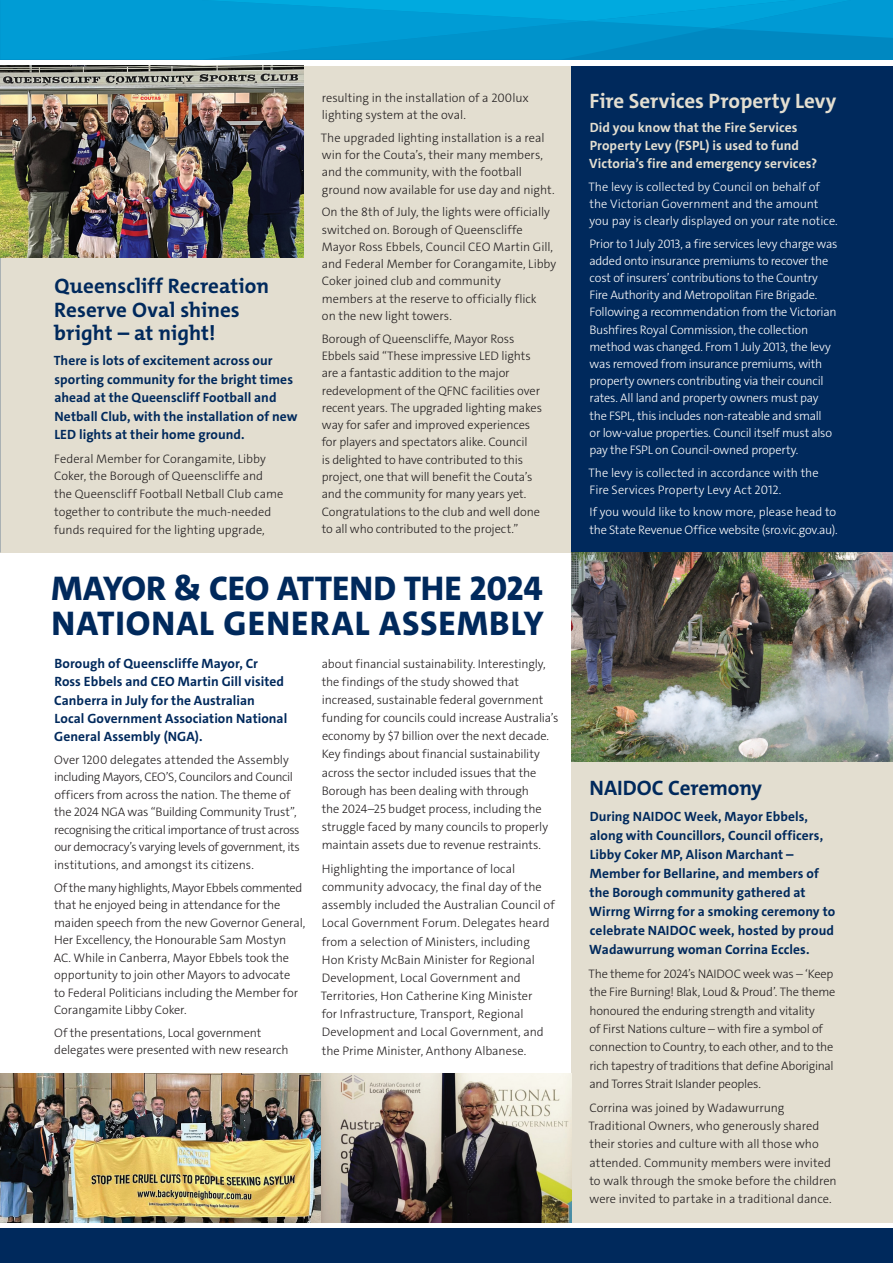
<style>
.page{position:relative;width:893px;height:1263px;background:#fff}
.page>*{position:absolute;margin:0;border:0;box-sizing:border-box;transform-origin:0 0}
.t1{font:800 34.5px/36px "The Mix Trial";letter-spacing:.02em;color:#00295c}
.t2{font:700 21px/23.9px "The Mix Trial";color:#00295c}
.t3{font:700 21px "The Mix Trial";letter-spacing:-.005em;color:#e3ded0}
.t4{font:700 13.5px/19px "The Sans Trial";letter-spacing:.005em;color:#00295c}
.t5{font:700 13.5px/18px "The Sans Trial";letter-spacing:.005em;color:#e3ded0}
.t6{font:300 12.3px/17.2px "The Sans Trial";letter-spacing:-.01em;color:#231f20}
.t7{font:300 12.3px/17.2px "The Sans Trial";letter-spacing:-.02em;color:#fff}
.t8{font:300 12.3px/17.2px "The Sans Trial";color:#fff}
</style>
<div class="page">
<div style="left:0;top:66px;width:589px;height:487px;background:#e3ded0"></div>
<div style="left:571px;top:632px;width:322px;height:590px;background:#e3ded0"></div>
<div style="left:571px;top:66px;width:322px;height:500px;background:#00295c"></div>
<div style="left:0;top:1229px;width:893px;height:34px;background:#00295c"></div>
<svg style="left:0;top:0;width:893px;height:60px"></svg>
<img style="left:571px;top:553px;width:322px;height:208px">
<img style="left:0;top:66px;width:304px;height:191px">
<img style="left:0;top:1074px;width:322px;height:148px">
<img style="left:322px;top:1074px;width:249px;height:148px">
<p class="t6" style="left:322px;top:90px;width:209px">resulting in the installation of a 200lux lighting system at the oval.</p>
<p class="t6" style="left:321px;top:130px;width:235px">The upgraded lighting installation is a real win for the Couta’s, their many members, and the community, with the football ground now available for use day and night.</p>
<p class="t6" style="left:322px;top:204px;width:236px">On the 8th of July, the lights were officially switched on. Borough of Queenscliffe Mayor Ross Ebbels, Council CEO Martin Gill, and Federal Member for Corangamite, Libby Coker joined club and community<br>members at the reserve to officially flick<br>on the new light towers.</p>
<p class="t6" style="left:322px;top:331px;width:222px">Borough of Queenscliffe, Mayor Ross Ebbels said “These impressive LED lights are a fantastic addition to the major redevelopment of the QFNC facilities over recent years. The upgraded lighting makes way for safer and improved experiences for players and spectators alike. Council<br>is delighted to have contributed to this project, one that will benefit the Couta’s and the community for many years yet.<br>Congratulations to the club and well done to all who contributed to the project.”</p>
<h1 class="t1" style="left:52px;top:572px;width:494px">MAYOR &amp; CEO ATTEND THE 2024<br>NATIONAL GENERAL ASSEMBLY</h1>
<p class="t4" style="left:54px;top:655px;width:235px;line-height:18.3px">Borough of Queenscliffe Mayor, Cr Ross Ebbels and CEO Martin Gill visited Canberra in July for the Australian Local Government Association National General Assembly (NGA).</p>
<p class="t6" style="left:54px;top:752px;width:247px">Over 1200 delegates attended the Assembly including Mayors, CEO’S, Councilors and Council officers from across the nation. The theme of the 2024 NGA was “Building Community Trust”, recognising the critical importance of trust across our democracy’s varying levels of government, its institutions, and amongst its citizens.</p>
<p class="t6" style="left:54px;top:880px;width:253px">Of the many highlights, Mayor Ebbels commented that he enjoyed being in attendance for the maiden speech from the new Governor General, Her Excellency, the Honourable Sam Mostyn AC. While in Canberra, Mayor Ebbels took the opportunity to join other Mayors to advocate<br>to Federal Politicians including the Member for Corangamite Libby Coker.</p>
<p class="t6" style="left:54px;top:1025px;width:236px">Of the presentations, Local government delegates were presented with new research</p>
<h2 class="t2" style="left:54px;top:275px;width:217px">Queenscliff Recreation<br>Reserve Oval shines bright – at night!</h2>
<p class="t4" style="left:54px;top:352px;width:245px;line-height:18.6px">There is lots of excitement across our sporting community for the bright times ahead at the Queenscliff Football and Netball Club, with the installation of new LED lights at their home ground.</p>
<p class="t6" style="left:54px;top:450px;width:231px;line-height:17.9px">Federal Member for Corangamite, Libby Coker, the Borough of Queenscliffe and the Queenscliff Football Netball Club came together to contribute the much-needed funds required for the lighting upgrade,</p>
<p class="t6" style="left:322px;top:655px;width:238px;line-height:18.1px">about financial sustainability. Interestingly, the findings of the study showed that increased, sustainable federal government funding for councils could increase Australia’s economy by $7 billion over the next decade.<br>Key findings about financial sustainability across the sector included issues that the Borough has been dealing with through<br>the 2024–25 budget process, including the struggle faced by many councils to properly maintain assets due to revenue restraints.</p>
<p class="t6" style="left:321px;top:860px;width:235px;line-height:18.1px">Highlighting the importance of local community advocacy, the final day of the assembly included the Australian Council of Local Government Forum. Delegates heard from a selection of Ministers, including Hon Kristy McBain Minister for Regional Development, Local Government and Territories, Hon Catherine King Minister<br>for Infrastructure, Transport, Regional Development and Local Government, and the Prime Minister, Anthony Albanese.</p>
<h2 class="t3" style="left:590px;top:91px;width:248px">Fire Services Property Levy</h2>
<p class="t5" style="left:589px;top:119px;width:229px">Did you know that the Fire Services<br>Property Levy (FSPL) is used to fund<br>Victoria’s fire and emergency services?</p>
<p class="t8" style="left:588px;top:179px;width:251px">The levy is collected by Council on behalf of the Victorian Government and the amount you pay is clearly displayed on your rate notice.</p>
<p class="t7" style="left:589px;top:236px;width:250px">Prior to 1 July 2013, a fire services levy charge was added onto insurance premiums to recover the cost of insurers’ contributions to the Country Fire Authority and Metropolitan Fire Brigade.<br>Following a recommendation from the Victorian Bushfires Royal Commission, the collection method was changed. From 1 July 2013, the levy was removed from insurance premiums, with property owners contributing via their council rates. All land and property owners must pay the FSPL, this includes non-rateable and small<br>or low-value properties. Council itself must also pay the FSPL on Council-owned property.</p>
<p class="t8" style="left:588px;top:465px;width:232px">The levy is collected in accordance with the<br>Fire Services Property Levy Act 2012.</p>
<p class="t7" style="left:589px;top:505px;width:250px">If you would like to know more, please head to the State Revenue Office website (sro.vic.gov.au).</p>
<h2 class="t2" style="left:590px;top:778px;width:174px">NAIDOC Ceremony</h2>
<p class="t4" style="left:589px;top:807px;width:247px">During NAIDOC Week, Mayor Ebbels, along with Councillors, Council officers, Libby Coker MP, Alison Marchant – Member for Bellarine, and members of the Borough community gathered at Wirrng Wirrng for a smoking ceremony to celebrate NAIDOC week, hosted by proud Wadawurrung woman Corrina Eccles.</p>
<p class="t6" style="left:588px;top:966px;width:249px;line-height:18.3px">The theme for 2024’s NAIDOC week was – ‘Keep the Fire Burning! Blak, Loud &amp; Proud’. The theme honoured the enduring strength and vitality<br>of First Nations culture – with fire a symbol of connection to Country, to each other, and to the rich tapestry of traditions that define Aboriginal and Torres Strait Islander peoples.</p>
<p class="t6" style="left:588px;top:1099px;width:250px;line-height:18.3px">Corrina was joined by Wadawurrung Traditional Owners, who generously shared their stories and culture with all those who attended. Community members were invited to walk through the smoke before the children were invited to partake in a traditional dance.</p>
</div>
